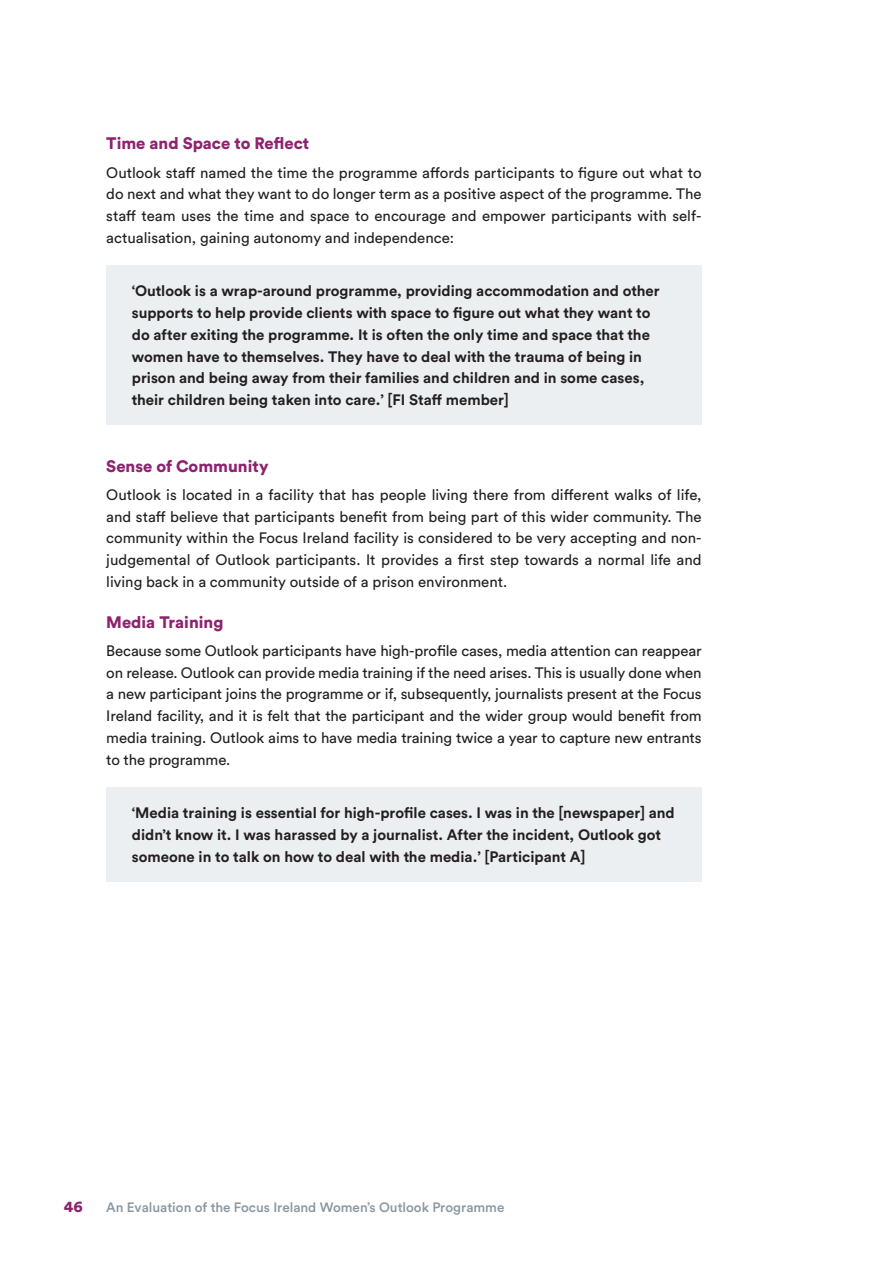
<style>
.page{position:relative;width:893px;height:1263px;background:#fff}
.page>*{position:absolute;margin:0;border:0;box-sizing:border-box;transform-origin:0 0}
.B_head{font:900 16.5px "Circular Std";color:#8d226e}
.t1{font:900 15.75px "Circular Std";color:#8d226e}
.Main_text___no_inden{font:15px/21.8px "Circular Std";color:#231f20;text-align:justify}
.t2{font:700 15px/21.8px "Circular Std";color:#231f20}
.t3{font:500 13.5px "Circular Std";color:#8998a0}
</style>
<div class="page">
<div style="left:106px;top:265px;width:596px;height:160px;background:#eceff1"></div>
<div style="left:106px;top:787px;width:596px;height:94px;background:#eceff1"></div>
<p class="B_head" style="left:106px;top:133px;width:204px">Time and Space to Reflect</p>
<p class="Main_text___no_inden" style="left:106px;top:161px;width:597px">Outlook staff named the time the programme affords participants to figure out what to do next and what they want to do longer term as a positive aspect of the programme. The staff team uses the time and space to encourage and empower participants with self&shy;actualisation, gaining autonomy and independence:</p>
<p class="t2" style="left:132px;top:280px;width:529px">‘Outlook is a wrap-around programme, providing accommodation and other supports to help provide clients with space to figure out what they want to do after exiting the programme. It is often the only time and space that the women have to themselves. They have to deal with the trauma of being in prison and being away from their families and children and in some cases, their children being taken into care.’ [FI Staff member]</p>
<p class="B_head" style="left:106px;top:455px;width:164px">Sense of Community</p>
<p class="Main_text___no_inden" style="left:106px;top:483px;width:597px">Outlook is located in a facility that has people living there from different walks of life, and staff believe that participants benefit from being part of this wider community. The community within the Focus Ireland facility is considered to be very accepting and non&shy;judgemental of Outlook participants. It provides a first step towards a normal life and living back in a community outside of a prison environment.</p>
<p class="B_head" style="left:106px;top:611px;width:119px">Media Training</p>
<p class="Main_text___no_inden" style="left:106px;top:639px;width:597px">Because some Outlook participants have high-profile cases, media attention can reappear on release. Outlook can provide media training if the need arises. This is usually done when a new participant joins the programme or if, subsequently, journalists present at the Focus Ireland facility, and it is felt that the participant and the wider group would benefit from media training. Outlook aims to have media training twice a year to capture new entrants to the programme.</p>
<p class="t2" style="left:132px;top:802px;width:544px">‘Media training is essential for high-profile cases. I was in the [newspaper] and didn’t know it. I was harassed by a journalist. After the incident, Outlook got someone in to talk on how to deal with the media.’ [Participant A]</p>
<p class="t1" style="left:64px;top:1196px;width:20px">46</p>
<p class="t3" style="left:106px;top:1199px;width:400px">An Evaluation of the Focus Ireland Women’s Outlook Programme</p>
</div>
